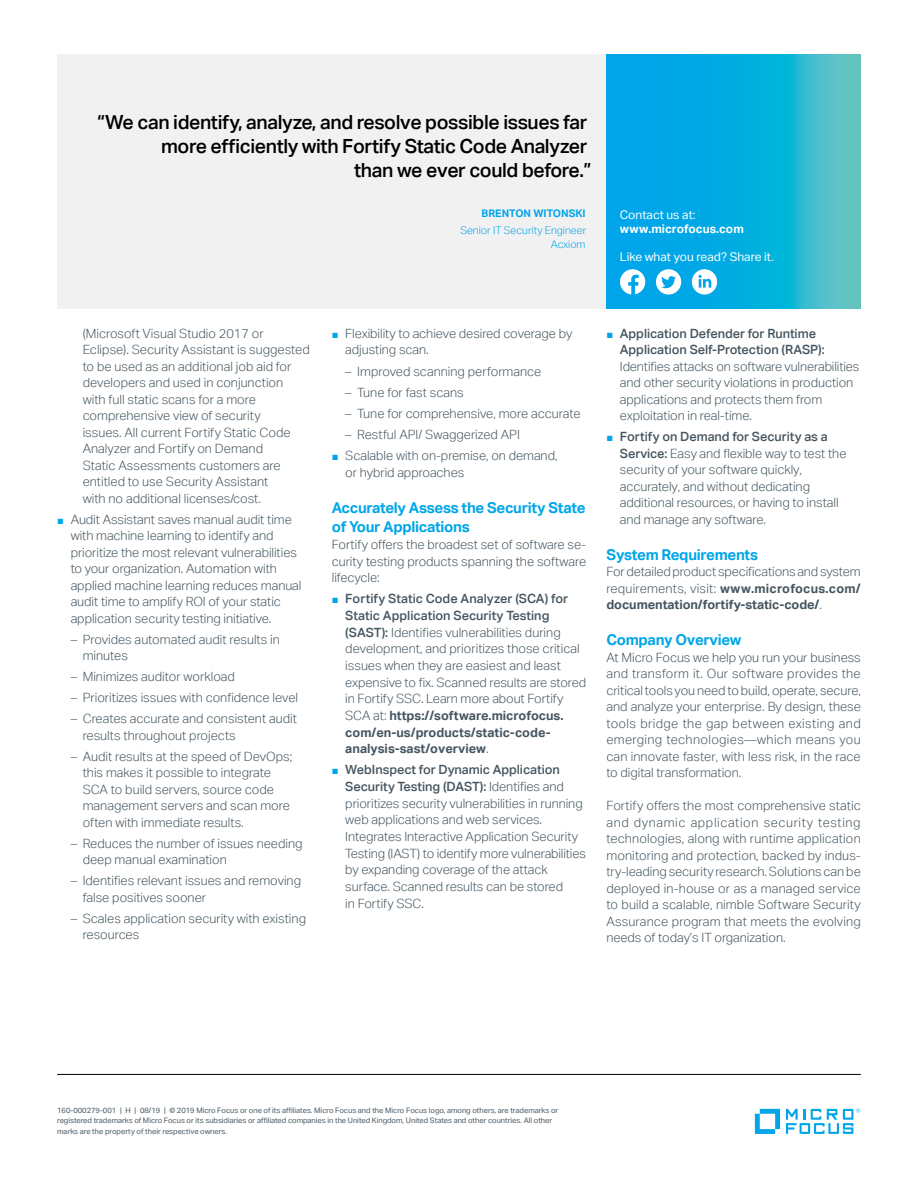
<style>
.page{position:relative;width:918px;height:1188px;background:#fff}
.page>*{position:absolute;margin:0;border:0;box-sizing:border-box;transform-origin:0 0}
.pull_quote_13_16-ali{font:500 19.5px/24px "Aktiv Grotesk";letter-spacing:-.02em;color:#000;text-align:right}
.subhead_10_13-blue{font:700 15px/19.5px "Aktiv Grotesk";letter-spacing:-.02em;color:#00a6e9}
.body_8_5_11-grey{font:300 12.75px/16.5px "Aktiv Grotesk";letter-spacing:-.005em;color:#455560}
.Contact_8_9_5-regula{font:12px "Aktiv Grotesk";color:#fff}
.Contact_URL_8_9_5-bo{font:700 12px "Aktiv Grotesk";color:#fff}
.quote_title_or_compa{font:300 10.5px "Aktiv Grotesk";color:#00a6e9}
.quote_name_CAPS_7_11{font:700 10.5px "Aktiv Grotesk";color:#00a6e9}
.mousetype-legal_5_7{font:7.5px/10.5px "Aktiv Grotesk";color:#455560}
.s1{font-family:"Arial";font-weight:400;font-size:11.25px;color:#00a6e9}
.s2{font-weight:500}
.s3{font-weight:700}
</style>
<div class="page">
<hr style="left:57px;top:1074px;width:804px;height:1px;background:#000">
<div style="left:57px;top:54px;width:550px;height:254px;background:#f1f1f2"></div>
<svg style="left:755px;top:1109px;width:25px;height:25px"></svg>
<svg style="left:786px;top:1108px;width:75px;height:26px"></svg>
<svg style="left:606px;top:54px;width:255px;height:254px;background:#12afdd"></svg>
<div style="left:620px;top:269px;width:25px;height:26px;background:#fff;border-radius:50%"></div>
<svg style="left:628px;top:275px;width:11px;height:20px"></svg>
<div style="left:656px;top:269px;width:25px;height:26px;background:#fff;border-radius:50%"></div>
<svg style="left:661px;top:276px;width:15px;height:12px"></svg>
<div style="left:692px;top:269px;width:25px;height:26px;background:#fff;border-radius:50%"></div>
<svg style="left:699px;top:275px;width:12px;height:13px"></svg>
<p class="pull_quote_13_16-ali" style="left:97px;top:109px;width:496px">“We can identify, analyze, and resolve possible issues far more efficiently with Fortify Static Code Analyzer<br>than we ever could before.”</p>
<p class="quote_name_CAPS_7_11" style="left:482px;top:207px;width:106px">BRENTON WITONSKI</p>
<p class="quote_title_or_compa" style="left:460px;top:224px;width:127px">Senior IT Security Engineer</p>
<p class="quote_title_or_compa" style="left:551px;top:238px;width:36px">Acxiom</p>
<p class="Contact_8_9_5-regula" style="left:620px;top:207px;width:77px">Contact us at:</p>
<p class="Contact_URL_8_9_5-bo" style="left:620px;top:221px;width:125px">www.microfocus.com</p>
<p class="Contact_8_9_5-regula" style="left:620px;top:250px;width:155px">Like what you read? Share it.</p>
<p class="body_8_5_11-grey" style="left:83px;top:325px;width:229px">(Microsoft Visual Studio 2017 or Eclipse). Security Assistant is suggested to be used as an additional job aid for developers and used in conjunction<br>with full static scans for a more comprehensive view of security<br>issues. All current Fortify Static Code Analyzer and Fortify on Demand<br>Static Assessments customers are entitled to use Security Assistant<br>with no additional licenses/cost.</p>
<p class="body_8_5_11-grey" style="left:71px;top:511px;width:232px;text-indent:-14px"><span class="s1">■</span> Audit Assistant saves manual audit time with machine learning to identify and prioritize the most relevant vulnerabilities to your organization. Automation with applied machine learning reduces manual audit time to amplify ROI of your static application security testing initiative.</p>
<p class="body_8_5_11-grey" style="left:83px;top:631px;width:199px;text-indent:-12px">– Provides automated audit results in minutes</p>
<p class="body_8_5_11-grey" style="left:71px;top:668px;width:166px">– Minimizes auditor workload</p>
<p class="body_8_5_11-grey" style="left:71px;top:689px;width:229px">– Prioritizes issues with confidence level</p>
<p class="body_8_5_11-grey" style="left:83px;top:710px;width:216px;text-indent:-12px">– Creates accurate and consistent audit results throughout projects</p>
<p class="body_8_5_11-grey" style="left:83px;top:748px;width:211px;text-indent:-12px">– Audit results at the speed of DevOps; this makes it possible to integrate SCA to build servers, source code management servers and scan more often with immediate results.</p>
<p class="body_8_5_11-grey" style="left:83px;top:835px;width:221px;text-indent:-12px">– Reduces the number of issues needing deep manual examination</p>
<p class="body_8_5_11-grey" style="left:83px;top:872px;width:220px;text-indent:-12px">– Identifies relevant issues and removing false positives sooner</p>
<p class="body_8_5_11-grey" style="left:83px;top:910px;width:225px;text-indent:-12px">– Scales application security with existing resources</p>
<p class="body_8_5_11-grey" style="left:345px;top:325px;width:229px;text-indent:-14px"><span class="s1">■</span> Flexibility to achieve desired coverage by adjusting scan.</p>
<p class="body_8_5_11-grey" style="left:345px;top:363px;width:198px">– Improved scanning performance</p>
<p class="body_8_5_11-grey" style="left:345px;top:384px;width:120px">– Tune for fast scans</p>
<p class="body_8_5_11-grey" style="left:345px;top:405px;width:237px">– Tune for comprehensive, more accurate</p>
<p class="body_8_5_11-grey" style="left:345px;top:426px;width:176px">– Restful API/ Swaggerized API</p>
<p class="body_8_5_11-grey" style="left:345px;top:447px;width:214px;text-indent:-14px"><span class="s1">■</span> Scalable with on-premise, on demand, or hybrid approaches</p>
<p class="subhead_10_13-blue" style="left:332px;top:497px;width:255px">Accurately Assess the Security State of Your Applications</p>
<p class="body_8_5_11-grey" style="left:332px;top:536px;width:256px;text-align:justify">Fortify offers the broadest set of software se‑ curity testing products spanning the software lifecycle:</p>
<p class="body_8_5_11-grey" style="left:345px;top:591px;width:242px;text-indent:-14px"><span class="s1">■</span> <span class="s2">Fortify Static Code Analyzer (SCA) for Static Application Security Testing (SAST):</span> Identifies vulnerabilities during development, and prioritizes those critical issues when they are easiest and least expensive to fix. Scanned results are stored in Fortify SSC. Learn more about Fortify SCA at: <span class="s3">https://software.microfocus. com/en-us/products/static-code&shy;analysis-sast/overview</span>.</p>
<p class="body_8_5_11-grey" style="left:345px;top:762px;width:242px;text-indent:-14px"><span class="s1">■</span> <span class="s2">WebInspect for Dynamic Application Security Testing (DAST):</span> Identifies and prioritizes security vulnerabilities in running web applications and web services.<br>Integrates Interactive Application Security Testing (IAST) to identify more vulnerabilities by expanding coverage of the attack surface. Scanned results can be stored<br>in Fortify SSC.</p>
<p class="body_8_5_11-grey" style="left:620px;top:325px;width:241px;text-indent:-14px"><span class="s1">■</span> <span class="s2">Application Defender for Runtime Application Self-Protection (RASP):<br></span>Identifies attacks on software vulnerabilities and other security violations in production applications and protects them from exploitation in real-time.</p>
<p class="body_8_5_11-grey" style="left:620px;top:428px;width:228px;text-indent:-14px"><span class="s1">■</span> <span class="s2">Fortify on Demand for Security as a Service:</span> Easy and flexible way to test the security of your software quickly, accurately, and without dedicating additional resources, or having to install and manage any software.</p>
<p class="subhead_10_13-blue" style="left:606px;top:544px;width:153px">System Requirements</p>
<p class="body_8_5_11-grey" style="left:606px;top:563px;width:256px;text-align:justify">For detailed product specifications and system requirements, visit: <span class="s3">www.microfocus.com/ documentation/fortify-static-code/</span>.</p>
<p class="subhead_10_13-blue" style="left:606px;top:630px;width:136px">Company Overview</p>
<p class="body_8_5_11-grey" style="left:606px;top:649px;width:256px;text-align:justify">At Micro Focus we help you run your business and transform it. Our software provides the critical tools you need to build, operate, secure, and analyze your enterprise. By design, these tools bridge the gap between existing and emerging technologies—which means you can innovate faster, with less risk, in the race to digital transformation.</p>
<p class="body_8_5_11-grey" style="left:606px;top:797px;width:256px;text-align:justify">Fortify offers the most comprehensive static and dynamic application security testing technologies, along with runtime application monitoring and protection, backed by indus‑ try-leading security research. Solutions can be deployed in-house or as a managed service to build a scalable, nimble Software Security Assurance program that meets the evolving needs of today’s IT organization.</p>
<p class="mousetype-legal_5_7" style="left:57px;top:1105px;width:503px">160-000279-001 | H | 08/19 | © 2019 Micro Focus or one of its affiliates. Micro Focus and the Micro Focus logo, among others, are trademarks or registered trademarks of Micro Focus or its subsidiaries or affiliated companies in the United Kingdom, United States and other countries. All other marks are the property of their respective owners.</p>
</div>
